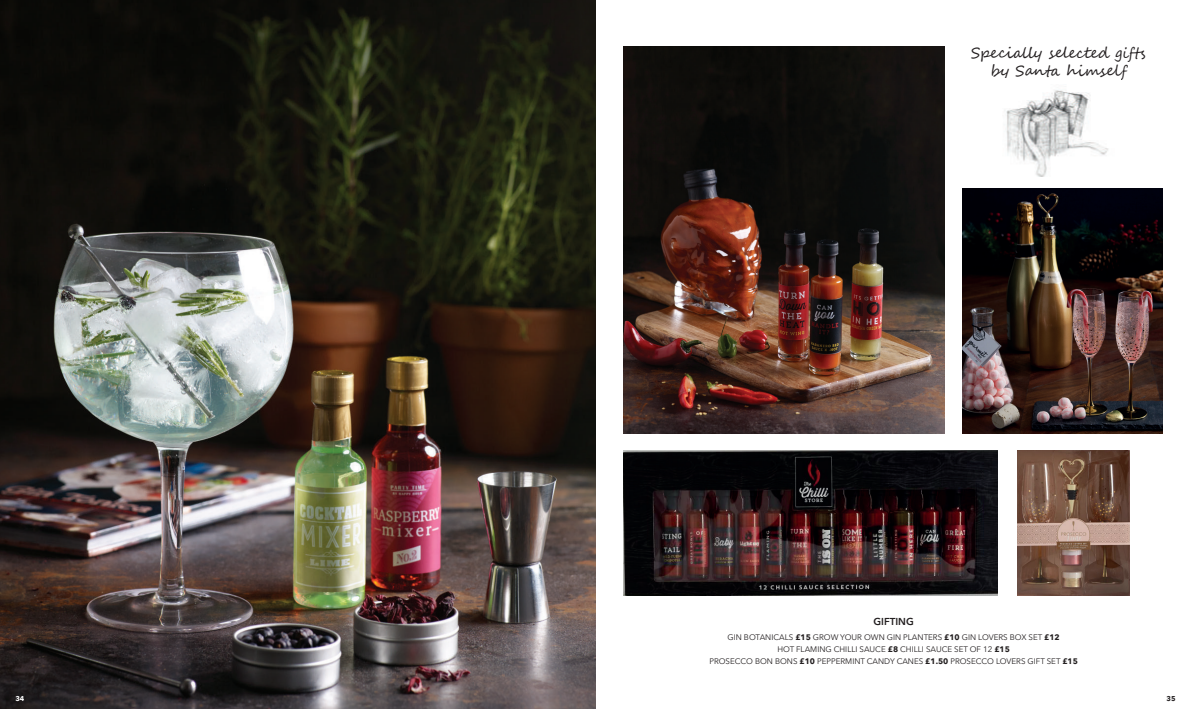
<style>
.page{position:relative;width:1191px;height:709px;background:#fff}
.page>*{position:absolute;margin:0;border:0;box-sizing:border-box;transform-origin:0 0}
.t1{font:15px/18px "Segoe Script";color:#231f20;text-align:center}
.t2{font:600 10px "Avenir Next LT Pro";color:#231f20}
.t3{font:8px/12px "Avenir Next LT Pro";color:#231f20;text-align:center}
.t4{font:700 7px "Avenir Next LT Pro";color:#fff}
.t5{font:700 7px "Avenir Next LT Pro";color:#231f20}
.s1{font-weight:700}
</style>
<div class="page">
<img style="left:0;top:0;width:595px;height:709px">
<img style="left:624px;top:451px;width:373px;height:144px">
<img style="left:1017px;top:451px;width:112px;height:144px">
<img style="left:1006px;top:90px;width:102px;height:87px">
<img style="left:624px;top:46px;width:321px;height:388px">
<img style="left:963px;top:188px;width:199px;height:246px">
<p class="t4" style="left:15px;top:694px;width:11px">34</p>
<h1 class="t1" style="left:971px;top:44px;width:176px">Specially selected gifts by Santa himself</h1>
<p class="t2" style="left:873px;top:615px;width:42px">GIFTING</p>
<p class="t3" style="left:709px;top:631px;width:370px">GIN BOTANICALS <span class="s1">£15</span> GROW YOUR OWN GIN PLANTERS <span class="s1">£10</span> GIN LOVERS BOX SET <span class="s1">£12<br></span>HOT FLAMING CHILLI SAUCE <span class="s1">£8</span> CHILLI SAUCE SET OF 12 <span class="s1">£15<br></span>PROSECCO BON BONS <span class="s1">£10</span> PEPPERMINT CANDY CANES <span class="s1">£1.50</span> PROSECCO LOVERS GIFT SET <span class="s1">£15</span></p>
<p class="t5" style="left:1166px;top:694px;width:11px">35</p>
</div>
